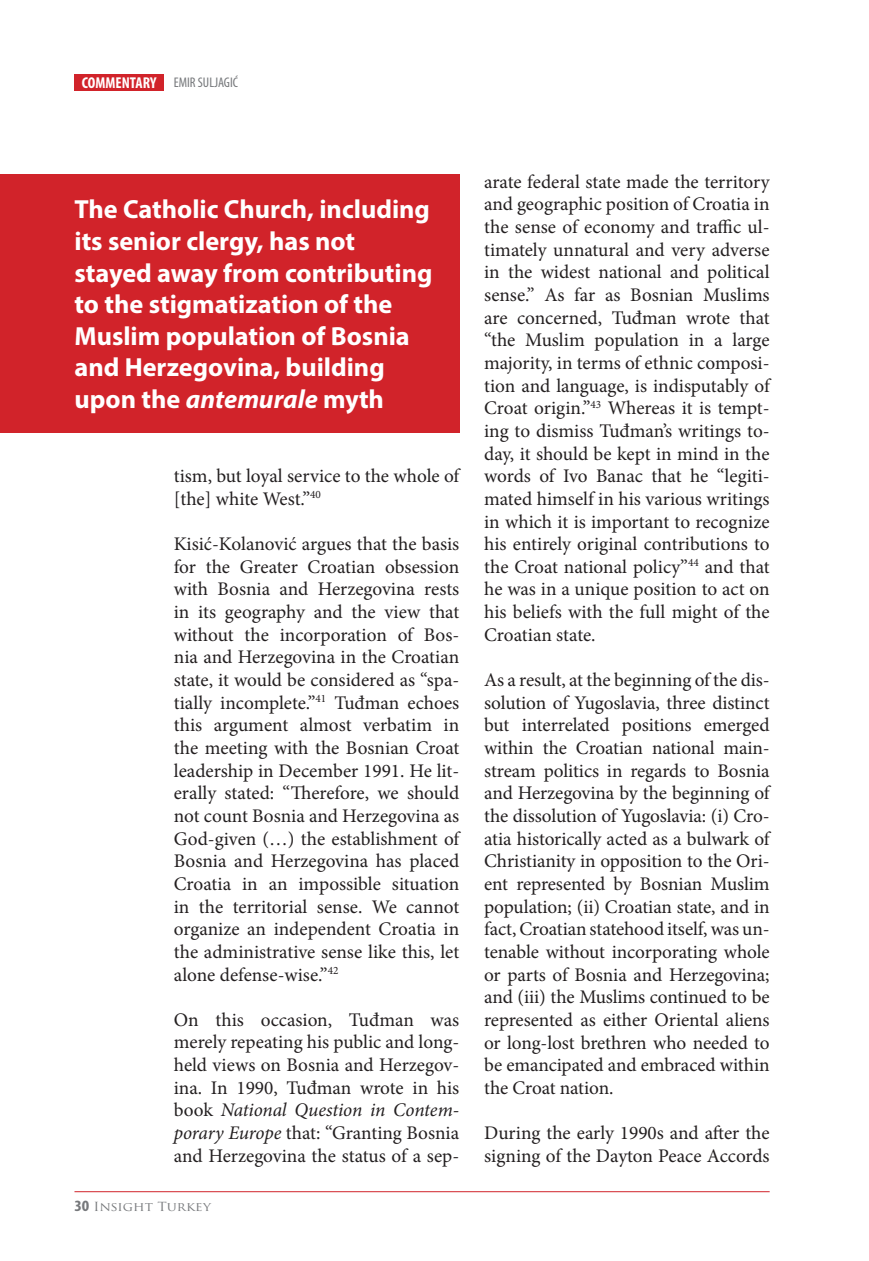
<style>
.page{position:relative;width:869px;height:1261px;background:#fff}
.page>*{position:absolute;margin:0;border:0;box-sizing:border-box;transform-origin:0 0}
.t1{font:700 26.25px/31.5px "Myriad Pro";color:#fff}
.t2{font:19.25px/22.6px "Minion Pro";color:#231f20;text-align:justify}
.t3{font:condensed 14px "Myriad Pro";color:#76787b}
.t4{font:12.25px "Trajan Pro";color:#76787b;scale:1.11 1}
.s1{font-weight:700;font-size:15.75px;color:#fff}
.s2{font-style:italic}
.s3{font-family:"Myriad Pro";font-weight:700;font-stretch:condensed;font-size:15.75px}
</style>
<div class="page">
<div style="left:74px;top:74px;width:90px;height:17px;background:#d1232a"></div>
<hr style="left:74px;top:1190px;width:695px;height:1px;background:#d1232a">
<div style="left:0;top:174px;width:459px;height:258px;background:#d1232a"></div>
<p class="t3" style="left:82px;top:74px;width:158px"><span class="s1">COMMENTARY</span> EMIR SULJAGIĆ</p>
<h1 class="t1" style="left:74px;top:193px;width:359px">The Catholic Church, including its senior clergy, has not stayed away from contributing to the stigmatization of the<br>Muslim population of Bosnia and Herzegovina, building upon the <span class="s2">antemurale</span> myth</h1>
<p class="t2" style="left:174px;top:464px;width:287px">tism, but loyal service to the whole of [the] white West.”<sup>40</sup></p>
<p class="t2" style="left:174px;top:532px;width:287px">Kisić-Kolanović argues that the basis for the Greater Croatian obsession with Bosnia and Herzegovina rests in its geography and the view that without the incorporation of Bos&shy;nia and Herzegovina in the Croatian state, it would be considered as “spa&shy;tially incomplete.”<sup>41</sup> Tuđman echoes this argument almost verbatim in the meeting with the Bosnian Croat leadership in December 1991. He lit&shy;erally stated: “Therefore, we should not count Bosnia and Herzegovina as God-given (…) the establishment of Bosnia and Herzegovina has placed Croatia in an impossible situation in the territorial sense. We cannot organize an independent Croatia in the administrative sense like this, let alone defense-wise.”<sup>42</sup></p>
<p class="t2" style="left:174px;top:1008px;width:287px">On this occasion, Tuđman was merely repeating his public and long&shy;held views on Bosnia and Herzegov&shy;ina. In 1990, Tuđman wrote in his book <span class="s2">National Question in Contem&shy;porary Europe</span> that: “Granting Bosnia and Herzegovina the status of a sep-</p>
<p class="t4" style="left:74px;top:1198px;width:124px"><span class="s3">30</span> Insight Turkey</p>
<p class="t2" style="left:484px;top:170px;width:287px">arate federal state made the territory and geographic position of Croatia in the sense of economy and traffic ul&shy;timately unnatural and very adverse in the widest national and political sense.” As far as Bosnian Muslims are concerned, Tuđman wrote that “the Muslim population in a large majority, in terms of ethnic composi&shy;tion and language, is indisputably of Croat origin.”<sup>43</sup> Whereas it is tempt&shy;ing to dismiss Tuđman’s writings to&shy;day, it should be kept in mind in the words of Ivo Banac that he “legiti&shy;mated himself in his various writings in which it is important to recognize his entirely original contributions to the Croat national policy”<sup>44</sup> and that he was in a unique position to act on his beliefs with the full might of the Croatian state.</p>
<p class="t2" style="left:484px;top:668px;width:287px">As a result, at the beginning of the dis&shy;solution of Yugoslavia, three distinct but interrelated positions emerged within the Croatian national main&shy;stream politics in regards to Bosnia and Herzegovina by the beginning of the dissolution of Yugoslavia: (i) Cro&shy;atia historically acted as a bulwark of Christianity in opposition to the Ori&shy;ent represented by Bosnian Muslim population; (ii) Croatian state, and in fact, Croatian statehood itself, was un&shy;tenable without incorporating whole or parts of Bosnia and Herzegovina; and (iii) the Muslims continued to be represented as either Oriental aliens or long-lost brethren who needed to be emancipated and embraced within the Croat nation.</p>
<p class="t2" style="left:484px;top:1121px;width:287px">During the early 1990s and after the signing of the Dayton Peace Accords</p>
</div>
